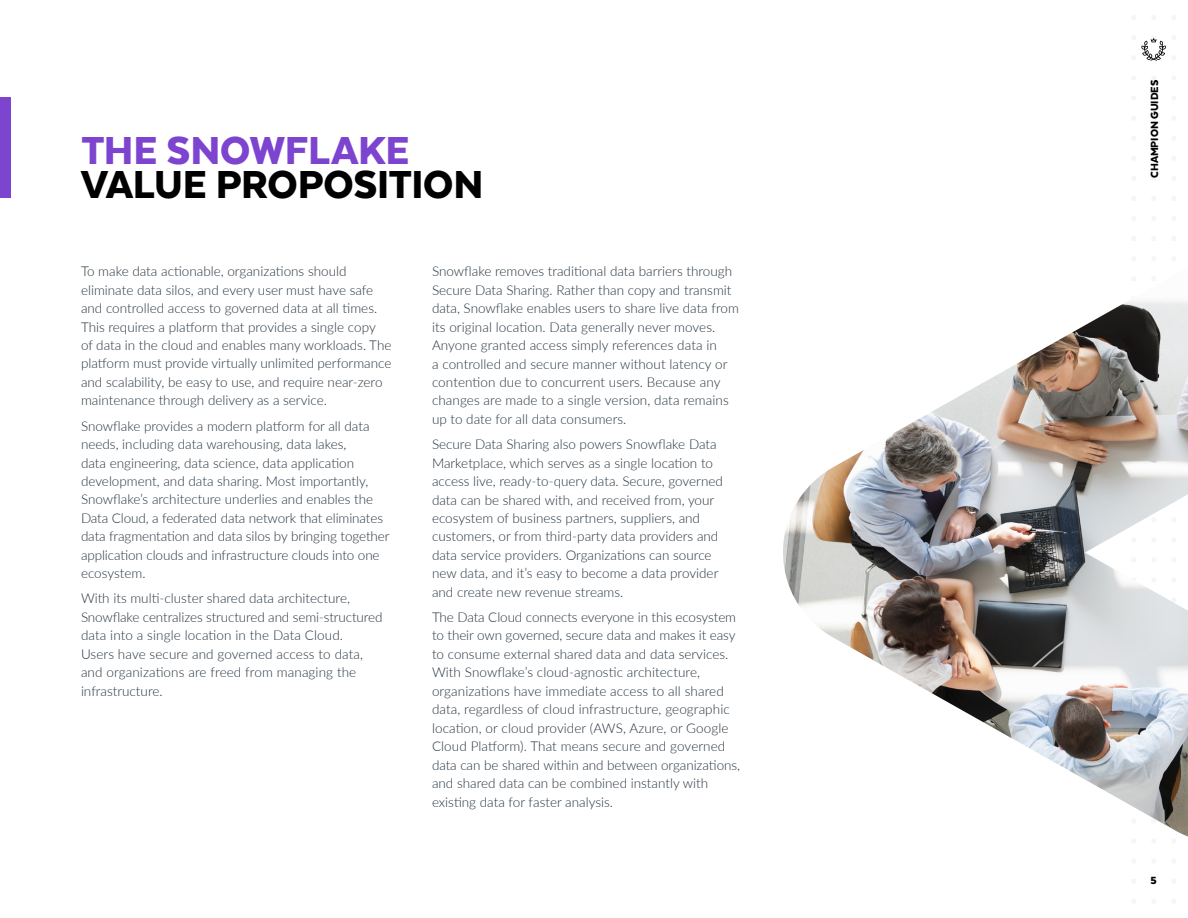
<style>
.page{position:relative;width:1188px;height:918px;background:#fff}
.page>*{position:absolute;margin:0;border:0;box-sizing:border-box;transform-origin:0 0}
.t1{font:900 45px "Texta";letter-spacing:-.005em;color:#000}
.t2{font:900 45px "Texta";letter-spacing:-.005em;color:#7d44cf}
.t3{font:300 13.5px/18.5px "Lato";color:#24323d}
.t4{font:900 12px "Texta";color:#000}
</style>
<div class="page">
<div style="left:0;top:97px;width:11px;height:101px;background:#7d44cf"></div>
<img style="left:783px;top:301px;width:405px;height:536px">
<svg style="left:1141px;top:37px;width:25px;height:24px"></svg>
<h1 class="t2" style="left:81px;top:127px;width:330px">THE SNOWFLAKE</h1>
<h1 class="t1" style="left:81px;top:161px;width:404px">VALUE PROPOSITION</h1>
<p class="t3" style="left:81px;top:262px;width:312px">To make data actionable, organizations should eliminate data silos, and every user must have safe and controlled access to governed data at all times.<br>This requires a platform that provides a single copy<br>of data in the cloud and enables many workloads. The platform must provide virtually unlimited performance and scalability, be easy to use, and require near-zero maintenance through delivery as a service.</p>
<p class="t3" style="left:81px;top:416px;width:310px">Snowflake provides a modern platform for all data needs, including data warehousing, data lakes,<br>data engineering, data science, data application development, and data sharing. Most importantly, Snowflake’s architecture underlies and enables the Data Cloud, a federated data network that eliminates data fragmentation and data silos by bringing together application clouds and infrastructure clouds into one ecosystem.</p>
<p class="t3" style="left:81px;top:589px;width:303px">With its multi-cluster shared data architecture, Snowflake centralizes structured and semi-structured data into a single location in the Data Cloud.<br>Users have secure and governed access to data, and organizations are freed from managing the infrastructure.</p>
<p class="t3" style="left:432px;top:262px;width:308px">Snowflake removes traditional data barriers through Secure Data Sharing. Rather than copy and transmit data, Snowflake enables users to share live data from its original location. Data generally never moves.<br>Anyone granted access simply references data in<br>a controlled and secure manner without latency or contention due to concurrent users. Because any changes are made to a single version, data remains up to date for all data consumers.</p>
<p class="t3" style="left:432px;top:435px;width:292px">Secure Data Sharing also powers Snowflake Data Marketplace, which serves as a single location to access live, ready-to-query data. Secure, governed data can be shared with, and received from, your ecosystem of business partners, suppliers, and customers, or from third-party data providers and data service providers. Organizations can source new data, and it’s easy to become a data provider and create new revenue streams.</p>
<p class="t3" style="left:432px;top:607px;width:310px">The Data Cloud connects everyone in this ecosystem to their own governed, secure data and makes it easy to consume external shared data and data services.<br>With Snowflake’s cloud-agnostic architecture, organizations have immediate access to all shared data, regardless of cloud infrastructure, geographic location, or cloud provider (AWS, Azure, or Google Cloud Platform). That means secure and governed data can be shared within and between organizations, and shared data can be combined instantly with existing data for faster analysis.</p>
<p class="t4" style="left:1148px;top:178px;width:100px;rotate:-90deg">CHAMPION GUIDES</p>
<p class="t4" style="left:1151px;top:874px;width:8px">5</p>
</div>
